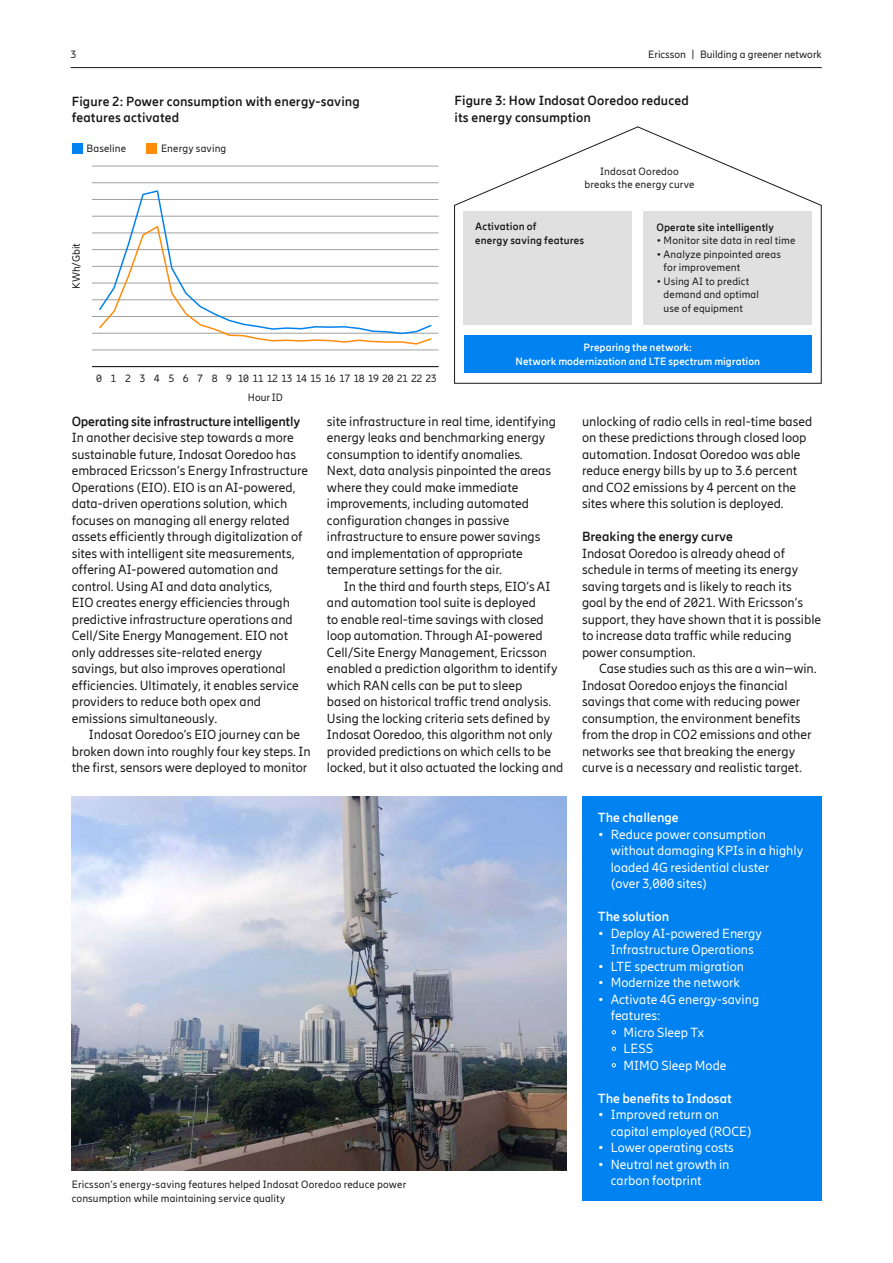
<style>
.page{position:relative;width:893px;height:1263px;background:#fff}
.page>*{position:absolute;margin:0;border:0;box-sizing:border-box;transform-origin:0 0}
.t1{font:13.2px/16.5px "Ericsson Hilda";color:#181818}
.t2{font:13.2px/16.5px "Ericsson Hilda";color:#fff}
.t3{font:700 13.2px/16.5px "Ericsson Hilda";color:#181818}
.t4{font:700 13.2px "Ericsson Hilda";color:#fff}
.t5{font:10.5px/13.5px "Ericsson Hilda";letter-spacing:.01em;color:#181818}
.t6{font:700 10.5px/13.5px "Ericsson Hilda";letter-spacing:.005em;color:#fff;text-align:center}
.t7{font:700 10.5px/13.5px "Ericsson Hilda";letter-spacing:.015em;color:#181818}
.s1{color:#fafafa}
</style>
<div class="page">
<img style="left:72px;top:796px;width:494px;height:374px">
<svg style="left:454px;top:126px;width:368px;height:258px"></svg>
<div style="left:464px;top:211px;width:168px;height:114px;background:#e0e0e0"></div>
<div style="left:464px;top:335px;width:348px;height:38px;background:#0082f0"></div>
<div style="left:644px;top:211px;width:168px;height:114px;background:#e0e0e0"></div>
<hr style="left:71px;top:67px;width:751px;height:1px;background:#181818">
<div style="left:582px;top:796px;width:239px;height:405px;background:#0082f0"></div>
<hr style="left:92px;top:350px;width:346px;height:1px;background:#a0a0a0">
<hr style="left:92px;top:333px;width:346px;height:1px;background:#a0a0a0">
<hr style="left:92px;top:316px;width:346px;height:1px;background:#a0a0a0">
<hr style="left:92px;top:299px;width:346px;height:1px;background:#a0a0a0">
<hr style="left:92px;top:283px;width:346px;height:1px;background:#a0a0a0">
<hr style="left:92px;top:266px;width:346px;height:1px;background:#a0a0a0">
<hr style="left:92px;top:249px;width:346px;height:1px;background:#a0a0a0">
<hr style="left:92px;top:233px;width:346px;height:1px;background:#a0a0a0">
<hr style="left:92px;top:216px;width:346px;height:1px;background:#a0a0a0">
<hr style="left:92px;top:199px;width:346px;height:1px;background:#a0a0a0">
<hr style="left:92px;top:182px;width:346px;height:1px;background:#a0a0a0">
<hr style="left:92px;top:166px;width:346px;height:1px;background:#a0a0a0">
<div style="left:72px;top:143px;width:10px;height:10px;background:#0082f0"></div>
<div style="left:146px;top:143px;width:11px;height:10px;background:#ff8c0a"></div>
<svg style="left:98px;top:190px;width:335px;height:34px"></svg>
<svg style="left:98px;top:224px;width:335px;height:121px"></svg>
<hr style="left:92px;top:366px;width:346px;height:1px;background:#000">
<p class="t5" style="left:71px;top:48px;width:7px">3</p>
<p class="t5" style="left:648px;top:48px;width:175px">Ericsson | Building a greener network</p>
<p class="t3" style="left:72px;top:93px;width:290px">Figure 2: Power consumption with energy-saving features activated</p>
<p class="t3" style="left:455px;top:93px;width:236px">Figure 3: How Indosat Ooredoo reduced its energy consumption</p>
<p class="t5" style="left:87px;top:142px;width:41px">Baseline</p>
<p class="t5" style="left:161px;top:142px;width:67px">Energy saving</p>
<p class="t5" style="left:69px;top:289px;width:47px;rotate:-90deg">KWh/Gbit</p>
<p class="t5" style="left:96px;top:369px;width:342px;line-height:18.6px;text-align:center">0 1 2 3 4 5 6 7 8 9 1011121314151617181920212223<br>Hour ID</p>
<p class="t5" style="left:584px;top:164px;width:112px;text-align:center">Indosat Ooredoo breaks the energy curve</p>
<p class="t7" style="left:475px;top:220px;width:110px">Activation of<br>energy saving features</p>
<p class="t7" style="left:656px;top:220px;width:119px">Operate site intelligently</p>
<p class="t5" style="left:656px;top:234px;width:141px">• Monitor site data in real time</p>
<p class="t5" style="left:664px;top:247px;width:119px;text-indent:-7px">• Analyze pinpointed areas for improvement</p>
<p class="t5" style="left:664px;top:274px;width:97px;text-indent:-7px">• Using AI to predict demand and optimal use of equipment</p>
<p class="t6" style="left:515px;top:341px;width:246px">Preparing the network:<br>Network modernization and LTE spectrum migration</p>
<p class="t3" style="left:72px;top:413px;width:230px">Operating site infrastructure intelligently</p>
<p class="t1" style="left:72px;top:429px;width:238px">In another decisive step towards a more sustainable future, Indosat Ooredoo has embraced Ericsson’s Energy Infrastructure Operations (EIO). EIO is an AI-powered, data-driven operations solution, which focuses on managing all energy related assets efficiently through digitalization of sites with intelligent site measurements, offering AI-powered automation and control. Using AI and data analytics,<br>EIO creates energy efficiencies through predictive infrastructure operations and Cell/Site Energy Management. EIO not only addresses site-related energy savings, but also improves operational efficiencies. Ultimately, it enables service providers to reduce both opex and emissions simultaneously.</p>
<p class="t1" style="left:72px;top:726px;width:240px;text-align:center">Indosat Ooredoo’s EIO journey can be broken down into roughly four key steps. In the first, sensors were deployed to monitor</p>
<p class="t1" style="left:327px;top:413px;width:231px">site infrastructure in real time, identifying energy leaks and benchmarking energy consumption to identify anomalies.<br>Next, data analysis pinpointed the areas where they could make immediate improvements, including automated configuration changes in passive infrastructure to ensure power savings and implementation of appropriate temperature settings for the air.</p>
<p class="t1" style="left:327px;top:578px;width:238px;text-indent:17px">In the third and fourth steps, EIO’s AI and automation tool suite is deployed<br>to enable real-time savings with closed loop automation. Through AI-powered Cell/Site Energy Management, Ericsson enabled a prediction algorithm to identify which RAN cells can be put to sleep<br>based on historical traffic trend analysis.<br>Using the locking criteria sets defined by Indosat Ooredoo, this algorithm not only provided predictions on which cells to be locked, but it also actuated the locking and</p>
<p class="t5" style="left:72px;top:1178px;width:336px">Ericsson’s energy-saving features helped Indosat Ooredoo reduce power consumption while maintaining service quality</p>
<p class="t1" style="left:582px;top:413px;width:232px">unlocking of radio cells in real-time based on these predictions through closed loop automation. Indosat Ooredoo was able reduce energy bills by up to 3.6 percent and CO2 emissions by 4 percent on the sites where this solution is deployed.</p>
<p class="t3" style="left:582px;top:528px;width:152px">Breaking the energy curve</p>
<p class="t1" style="left:582px;top:545px;width:241px">Indosat Ooredoo is already ahead of schedule in terms of meeting its energy saving targets and is likely to reach its<br>goal by the end of 2021. With Ericsson’s support, they have shown that it is possible to increase data traffic while reducing power consumption.</p>
<p class="t1" style="left:582px;top:660px;width:236px;text-indent:17px">Case studies such as this are a win–win.<br>Indosat Ooredoo enjoys the financial savings that come with reducing power consumption, the environment benefits from the drop in CO2 emissions and other networks see that breaking the energy curve is a necessary and realistic target.</p>
<p class="t4" style="left:598px;top:810px;width:82px">The challenge</p>
<p class="t2" style="left:611px;top:826px;width:194px;text-indent:-13px">• Reduce power consumption without damaging KPIs in a highly loaded 4G residential cluster<br>(over 3,000 sites)</p>
<p class="t4" style="left:598px;top:909px;width:73px">The solution</p>
<p class="t2" style="left:598px;top:925px;width:165px;text-align:center">• Deploy AI-powered Energy<br>Infrastructure Operations</p>
<p class="t2" style="left:598px;top:958px;width:148px">• LTE spectrum migration</p>
<p class="t2" style="left:598px;top:974px;width:143px">• Modernize the network</p>
<p class="t2" style="left:611px;top:991px;width:150px;text-indent:-13px">• Activate 4G energy-saving features:</p>
<p class="t2" style="left:611px;top:1024px;width:95px"><span class="s1">•</span> Micro Sleep Tx</p>
<p class="t2" style="left:611px;top:1040px;width:44px"><span class="s1">•</span> LESS</p>
<p class="t2" style="left:611px;top:1057px;width:117px"><span class="s1">•</span> MIMO Sleep Mode</p>
<p class="t4" style="left:598px;top:1090px;width:136px">The benefits to Indosat</p>
<p class="t2" style="left:611px;top:1106px;width:142px;text-indent:-13px">• Improved return on capital employed (ROCE)</p>
<p class="t2" style="left:598px;top:1139px;width:137px">• Lower operating costs</p>
<p class="t2" style="left:611px;top:1156px;width:120px;text-indent:-13px">• Neutral net growth in carbon footprint</p>
</div>
